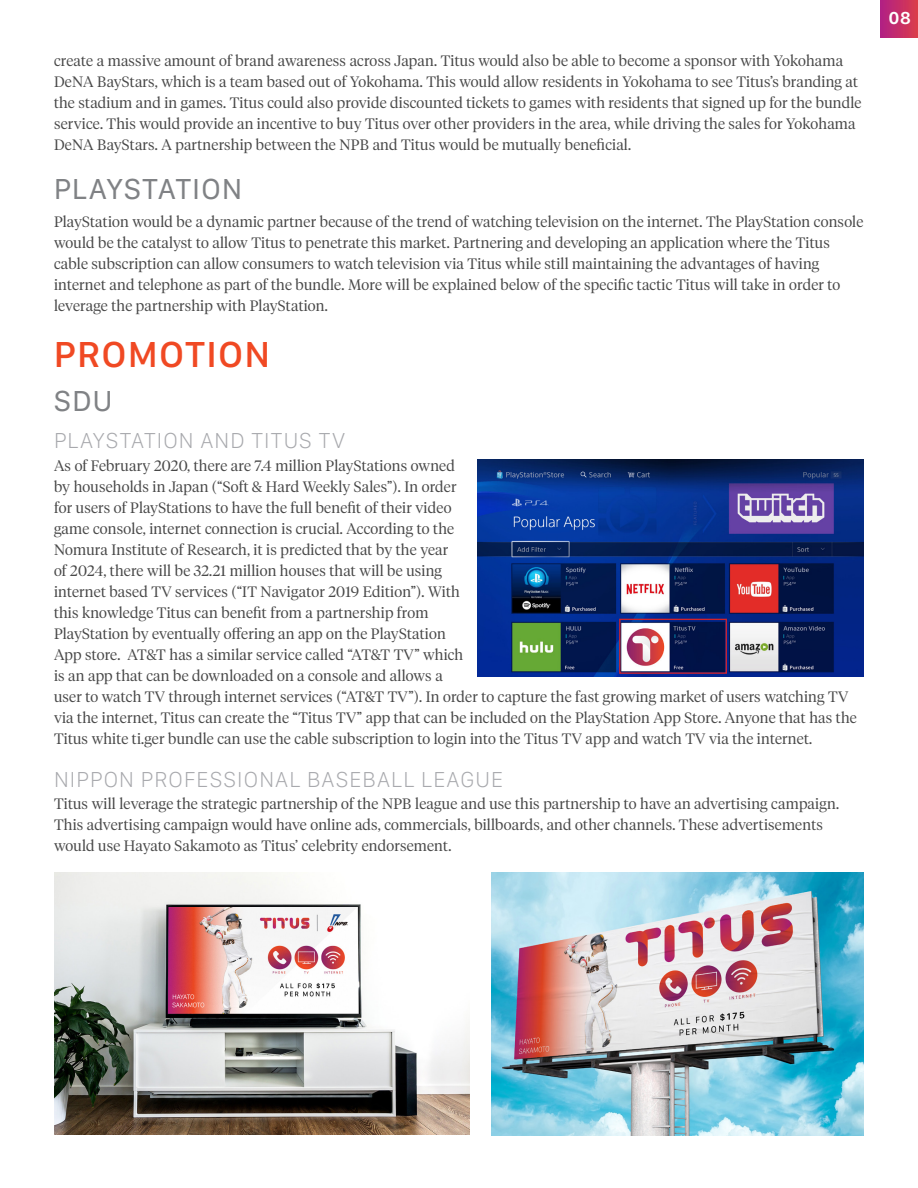
<style>
.page{position:relative;width:918px;height:1188px;background:#fff}
.page>*{position:absolute;margin:0;border:0;box-sizing:border-box;transform-origin:0 0}
.t1{font:500 37.5px "SF Compact Display";letter-spacing:.05em;color:#f04923}
.t2{font:30px "SF Compact Display";letter-spacing:.05em;color:#808285}
.t3{font:100 22.5px "SF Compact Display";letter-spacing:.05em;color:#a8a9ad}
.t4{font:600 18px "SF Compact Display";color:#fff}
._10_Light{font:300 15px/21px "Tiempos Headline";letter-spacing:.015em;color:#484848}
</style>
<div class="page">
<img style="left:478px;top:459px;width:386px;height:218px">
<div style="left:619px;top:619px;width:108px;height:55px;border:1px solid #d1232a"></div>
<img style="left:491px;top:872px;width:373px;height:263px">
<img style="left:54px;top:872px;width:416px;height:262px">
<svg style="left:881px;top:0;width:37px;height:37px"></svg>
<p class="_10_Light" style="left:54px;top:49px;width:809px">create a massive amount of brand awareness across Japan. Titus would also be able to become a sponsor with Yokohama DeNA BayStars, which is a team based out of Yokohama. This would allow residents in Yokohama to see Titus’s branding at the stadium and in games. Titus could also provide discounted tickets to games with residents that signed up for the bundle service. This would provide an incentive to buy Titus over other providers in the area, while driving the sales for Yokohama DeNA BayStars. A partnership between the NPB and Titus would be mutually beneficial.</p>
<p class="t2" style="left:54px;top:171px;width:190px">PLAYSTATION</p>
<p class="_10_Light" style="left:54px;top:210px;width:811px">PlayStation would be a dynamic partner because of the trend of watching television on the internet. The PlayStation console would be the catalyst to allow Titus to penetrate this market. Partnering and developing an application where the Titus cable subscription can allow consumers to watch television via Titus while still maintaining the advantages of having internet and telephone as part of the bundle. More will be explained below of the specific tactic Titus will take in order to leverage the partnership with PlayStation.</p>
<p class="t1" style="left:54px;top:333px;width:217px">PROMOTION</p>
<p class="t2" style="left:54px;top:383px;width:60px">SDU</p>
<p class="t3" style="left:54px;top:427px;width:293px">PLAYSTATION AND TITUS TV</p>
<p class="_10_Light" style="left:54px;top:454px;width:804px">As of February 2020, there are 7.4 million PlayStations owned<br>by households in Japan (“Soft &amp; Hard Weekly Sales”). In order<br>for users of PlayStations to have the full benefit of their video<br>game console, internet connection is crucial. According to the<br>Nomura Institute of Research, it is predicted that by the year<br>of 2024, there will be 32.21 million houses that will be using<br>internet based TV services (“IT Navigator 2019 Edition”). With<br>this knowledge Titus can benefit from a partnership from<br>PlayStation by eventually offering an app on the PlayStation<br>App store. AT&amp;T has a similar service called “AT&amp;T TV” which<br>is an app that can be downloaded on a console and allows a<br>user to watch TV through internet services (“AT&amp;T TV”). In order to capture the fast growing market of users watching TV via the internet, Titus can create the “Titus TV” app that can be included on the PlayStation App Store. Anyone that has the Titus white ti.ger bundle can use the cable subscription to login into the Titus TV app and watch TV via the internet.</p>
<p class="t3" style="left:54px;top:766px;width:451px">NIPPON PROFESSIONAL BASEBALL LEAGUE</p>
<p class="_10_Light" style="left:54px;top:793px;width:786px">Titus will leverage the strategic partnership of the NPB league and use this partnership to have an advertising campaign.<br>This advertising campaign would have online ads, commercials, billboards, and other channels. These advertisements would use Hayato Sakamoto as Titus’ celebrity endorsement.</p>
<p class="t4" style="left:889px;top:7px;width:24px">08</p>
</div>
